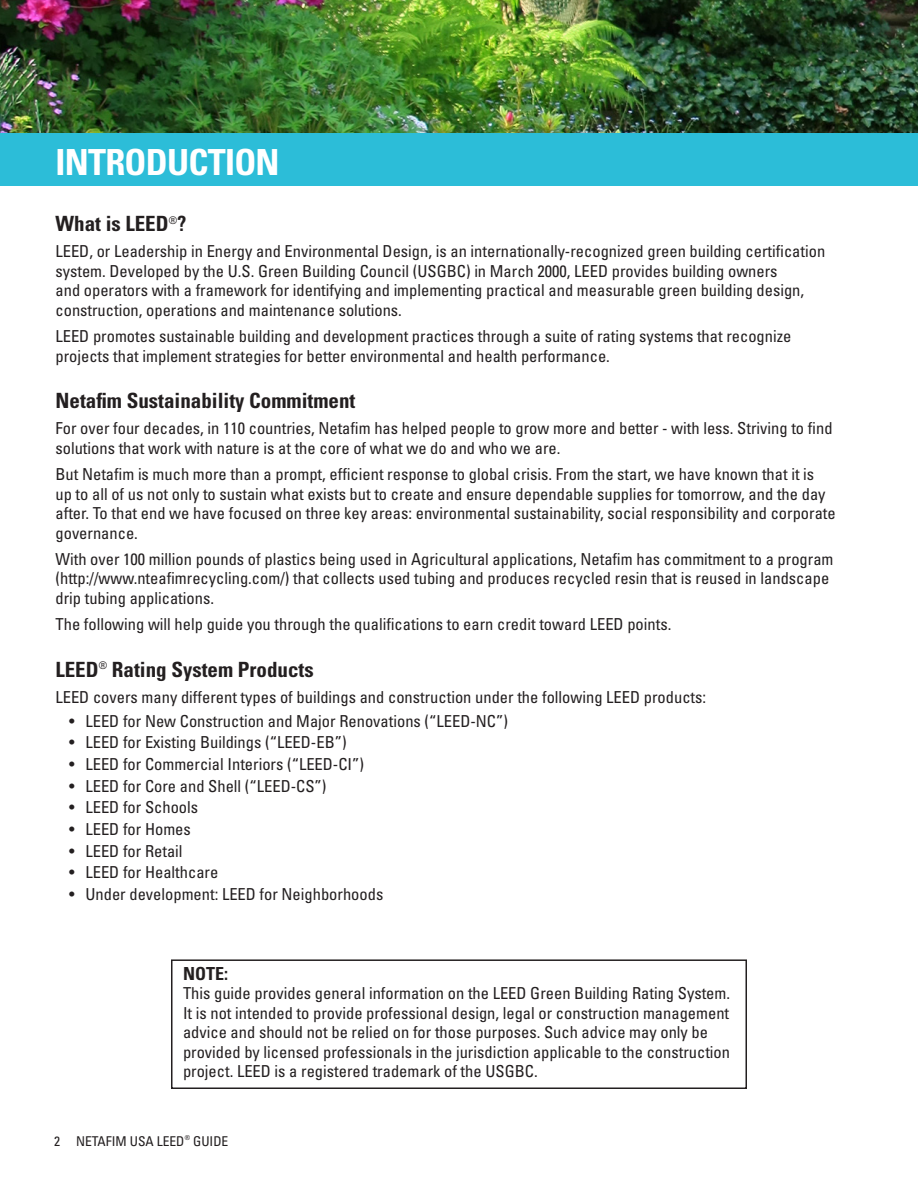
<style>
.page{position:relative;width:918px;height:1188px;background:#fff}
.page>*{position:absolute;margin:0;border:0;box-sizing:border-box;transform-origin:0 0}
.t1{font:700 condensed 36px "Univers LT Std";letter-spacing:-.02em;color:#fff}
.t2{font:700 condensed 21px "Univers LT Std";color:#231f20}
.t3{font:700 condensed 18px "Univers LT Std";color:#231f20}
.t4{font:condensed 16.5px/19.5px "Univers LT Std";color:#231f20}
.t5{font:condensed 13.5px "Univers LT Std";color:#231f20}
</style>
<div class="page">
<img style="left:0;top:0;width:918px;height:134px">
<div style="left:0;top:134px;width:918px;height:52px;background:#2cbdd8"></div>
<div style="left:171px;top:959px;width:576px;height:130px;border:2px solid #231f20"></div>
<p class="t1" style="left:56px;top:140px;width:226px">INTRODUCTION</p>
<p class="t2" style="left:56px;top:211px;width:133px">What is LEED<sup>®</sup>?</p>
<p class="t4" style="left:56px;top:242px;width:771px">LEED, or Leadership in Energy and Environmental Design, is an internationally-recognized green building certification system. Developed by the U.S. Green Building Council (USGBC) in March 2000, LEED provides building owners<br>and operators with a framework for identifying and implementing practical and measurable green building design, construction, operations and maintenance solutions.</p>
<p class="t4" style="left:56px;top:326px;width:737px">LEED promotes sustainable building and development practices through a suite of rating systems that recognize projects that implement strategies for better environmental and health performance.</p>
<p class="t2" style="left:56px;top:388px;width:301px">Netafim Sustainability Commitment</p>
<p class="t4" style="left:56px;top:419px;width:779px">For over four decades, in 110 countries, Netafim has helped people to grow more and better - with less. Striving to find solutions that work with nature is at the core of what we do and who we are.</p>
<p class="t4" style="left:56px;top:464px;width:782px">But Netafim is much more than a prompt, efficient response to global crisis. From the start, we have known that it is<br>up to all of us not only to sustain what exists but to create and ensure dependable supplies for tomorrow, and the day after. To that end we have focused on three key areas: environmental sustainability, social responsibility and corporate governance.</p>
<p class="t4" style="left:56px;top:549px;width:780px">With over 100 million pounds of plastics being used in Agricultural applications, Netafim has commitment to a program (http://www.nteafimrecycling.com/) that collects used tubing and produces recycled resin that is reused in landscape drip tubing applications.</p>
<p class="t4" style="left:56px;top:614px;width:617px">The following will help guide you through the qualifications to earn credit toward LEED points.</p>
<p class="t2" style="left:56px;top:656px;width:260px">LEED<sup>®</sup> Rating System Products</p>
<p class="t4" style="left:56px;top:687px;width:652px">LEED covers many different types of buildings and construction under the following LEED products:</p>
<p class="t4" style="left:69px;top:711px;width:441px">• LEED for New Construction and Major Renovations (“LEED-NC”)</p>
<p class="t4" style="left:69px;top:733px;width:279px">• LEED for Existing Buildings (“LEED-EB”)</p>
<p class="t4" style="left:69px;top:754px;width:297px">• LEED for Commercial Interiors (“LEED-CI”)</p>
<p class="t4" style="left:69px;top:776px;width:259px">• LEED for Core and Shell (“LEED-CS”)</p>
<p class="t4" style="left:69px;top:798px;width:131px">• LEED for Schools</p>
<p class="t4" style="left:69px;top:819px;width:123px">• LEED for Homes</p>
<p class="t4" style="left:69px;top:841px;width:115px">• LEED for Retail</p>
<p class="t4" style="left:69px;top:863px;width:151px">• LEED for Healthcare</p>
<p class="t4" style="left:69px;top:884px;width:316px">• Under development: LEED for Neighborhoods</p>
<p class="t3" style="left:183px;top:962px;width:46px">NOTE:</p>
<p class="t4" style="left:183px;top:983px;width:549px">This guide provides general information on the LEED Green Building Rating System.<br>It is not intended to provide professional design, legal or construction management advice and should not be relied on for those purposes. Such advice may only be provided by licensed professionals in the jurisdiction applicable to the construction project. LEED is a registered trademark of the USGBC.</p>
<p class="t5" style="left:54px;top:1132px;width:176px">2 NETAFIM USA LEED<sup>®</sup> GUIDE</p>
</div>
